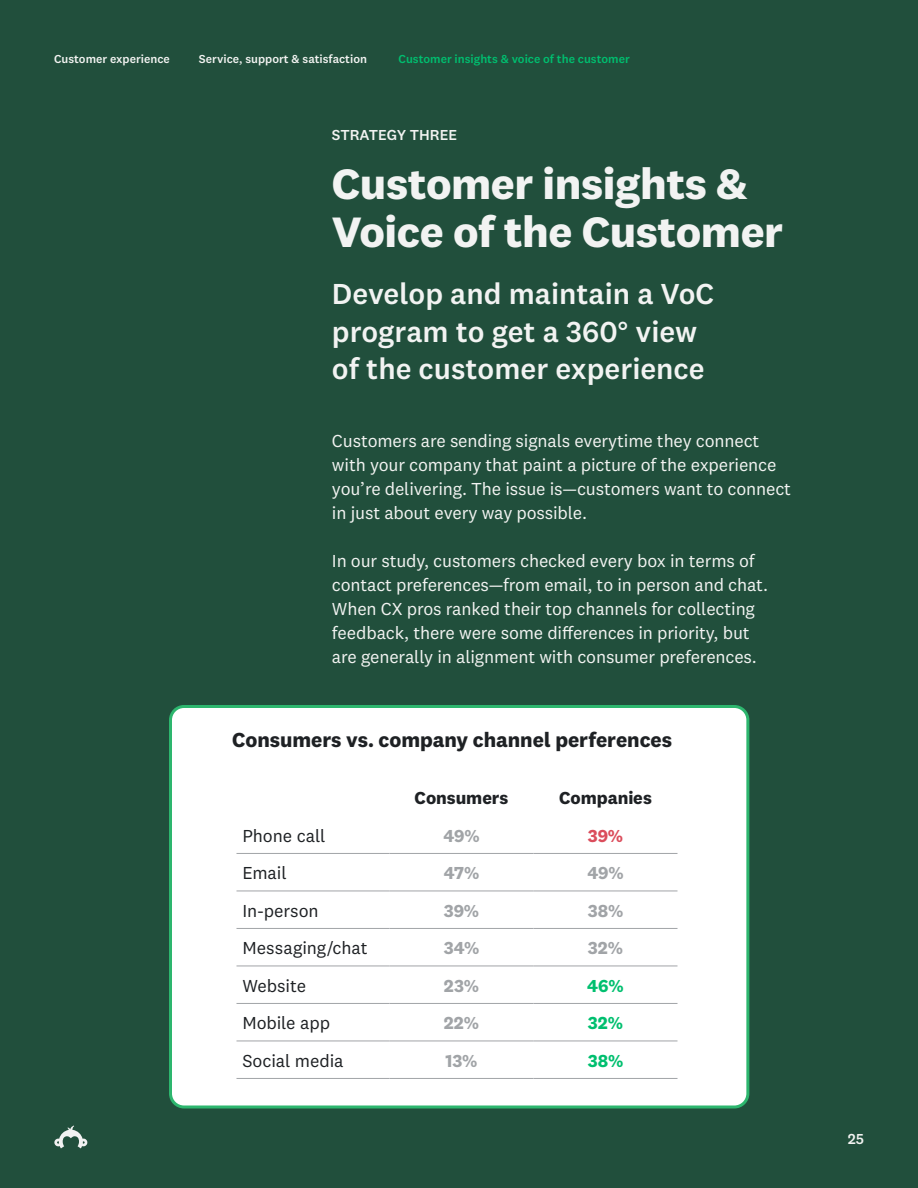
<style>
.page{position:relative;width:918px;height:1188px;background:#214f3c}
.page>*{position:absolute;margin:0;border:0;box-sizing:border-box;transform-origin:0 0}
.t1{font:700 44.1px/48px "National 2";letter-spacing:-.01em;color:#f2f3f2}
.t2{font:500 30px/37.5px "National 2";color:#f2f3f2}
.t3{font:700 21px "National 2";color:#1e2124}
.t4{font:18px/24px "National 2";letter-spacing:-.01em;color:#f2f3f1}
.t5{font:18px "National 2";letter-spacing:-.005em;color:#1e2124}
.t6{font:700 18px "National 2";color:#a1a4a7}
.t7{font:700 18px "National 2";color:#1e2124}
.t8{font:700 18px "National 2";color:#00bf6f}
.t9{font:700 18px "National 2";color:#db4d5c}
.t10{font:500 15px "National 2";color:#f2f3f1}
.t11{font:500 12px "National 2";color:#f2f3f1}
.t12{font:500 12px "National 2";color:#00bf6f}
</style>
<div class="page">
<svg style="left:54px;top:1126px;width:34px;height:22px"></svg>
<div style="left:171px;top:706px;width:577px;height:401px;background:#fff;border-radius:14px"></div>
<div style="left:169px;top:705px;width:580px;height:403px;border:3px solid #2db66e;border-radius:14px"></div>
<hr style="left:237px;top:853px;width:153px;height:1px;background:#a1a4a7">
<hr style="left:390px;top:853px;width:144px;height:1px;background:#a1a4a7">
<hr style="left:534px;top:853px;width:144px;height:1px;background:#a1a4a7">
<hr style="left:237px;top:891px;width:153px;height:1px;background:#a1a4a7">
<hr style="left:390px;top:891px;width:144px;height:1px;background:#a1a4a7">
<hr style="left:534px;top:891px;width:144px;height:1px;background:#a1a4a7">
<hr style="left:237px;top:928px;width:153px;height:1px;background:#a1a4a7">
<hr style="left:390px;top:928px;width:144px;height:1px;background:#a1a4a7">
<hr style="left:534px;top:928px;width:144px;height:1px;background:#a1a4a7">
<hr style="left:237px;top:966px;width:153px;height:1px;background:#a1a4a7">
<hr style="left:390px;top:966px;width:144px;height:1px;background:#a1a4a7">
<hr style="left:534px;top:966px;width:144px;height:1px;background:#a1a4a7">
<hr style="left:237px;top:1003px;width:153px;height:1px;background:#a1a4a7">
<hr style="left:390px;top:1003px;width:144px;height:1px;background:#a1a4a7">
<hr style="left:534px;top:1003px;width:144px;height:1px;background:#a1a4a7">
<hr style="left:237px;top:1041px;width:153px;height:1px;background:#a1a4a7">
<hr style="left:390px;top:1041px;width:144px;height:1px;background:#a1a4a7">
<hr style="left:534px;top:1041px;width:144px;height:1px;background:#a1a4a7">
<hr style="left:237px;top:1078px;width:153px;height:1px;background:#a1a4a7">
<hr style="left:390px;top:1078px;width:144px;height:1px;background:#a1a4a7">
<hr style="left:534px;top:1078px;width:144px;height:1px;background:#a1a4a7">
<p class="t11" style="left:54px;top:52px;width:117px">Customer experience</p>
<p class="t11" style="left:199px;top:52px;width:170px">Service, support &amp; satisfaction</p>
<p class="t12" style="left:399px;top:52px;width:233px">Customer insights &amp; voice of the customer</p>
<p class="t10" style="left:332px;top:126px;width:127px">STRATEGY THREE</p>
<h1 class="t1" style="left:332px;top:160px;width:453px">Customer insights &amp;<br>Voice of the Customer</h1>
<h2 class="t2" style="left:332px;top:275px;width:384px">Develop and maintain a VoC program to get a 360° view of the customer experience</h2>
<p class="t4" style="left:332px;top:429px;width:461px">Customers are sending signals everytime they connect with your company that paint a picture of the experience you’re delivering. The issue is—customers want to connect in just about every way possible.</p>
<p class="t4" style="left:332px;top:549px;width:438px">In our study, customers checked every box in terms of contact preferences—from email, to in person and chat.<br>When CX pros ranked their top channels for collecting feedback, there were some differences in priority, but are generally in alignment with consumer preferences.</p>
<p class="t3" style="left:232px;top:726px;width:442px">Consumers vs. company channel perferences</p>
<p class="t7" style="left:415px;top:787px;width:95px">Consumers</p>
<p class="t7" style="left:559px;top:787px;width:94px">Companies</p>
<p class="t5" style="left:242px;top:825px;width:84px">Phone call</p>
<p class="t6" style="left:443px;top:824px;width:38px">49%</p>
<p class="t9" style="left:588px;top:824px;width:37px">39%</p>
<p class="t5" style="left:242px;top:862px;width:46px">Email</p>
<p class="t6" style="left:444px;top:862px;width:37px">47%</p>
<p class="t6" style="left:587px;top:862px;width:38px">49%</p>
<p class="t5" style="left:242px;top:900px;width:78px">In-person</p>
<p class="t6" style="left:444px;top:899px;width:37px">39%</p>
<p class="t6" style="left:588px;top:899px;width:37px">38%</p>
<p class="t5" style="left:242px;top:937px;width:127px">Messaging/chat</p>
<p class="t6" style="left:444px;top:937px;width:37px">34%</p>
<p class="t6" style="left:588px;top:937px;width:37px">32%</p>
<p class="t5" style="left:242px;top:975px;width:65px">Website</p>
<p class="t6" style="left:444px;top:974px;width:37px">23%</p>
<p class="t8" style="left:587px;top:974px;width:38px">46%</p>
<p class="t5" style="left:242px;top:1012px;width:89px">Mobile app</p>
<p class="t6" style="left:444px;top:1012px;width:37px">22%</p>
<p class="t8" style="left:588px;top:1012px;width:37px">32%</p>
<p class="t5" style="left:242px;top:1050px;width:103px">Social media</p>
<p class="t6" style="left:446px;top:1049px;width:33px">13%</p>
<p class="t8" style="left:588px;top:1049px;width:37px">38%</p>
<p class="t10" style="left:848px;top:1130px;width:18px">25</p>
</div>
